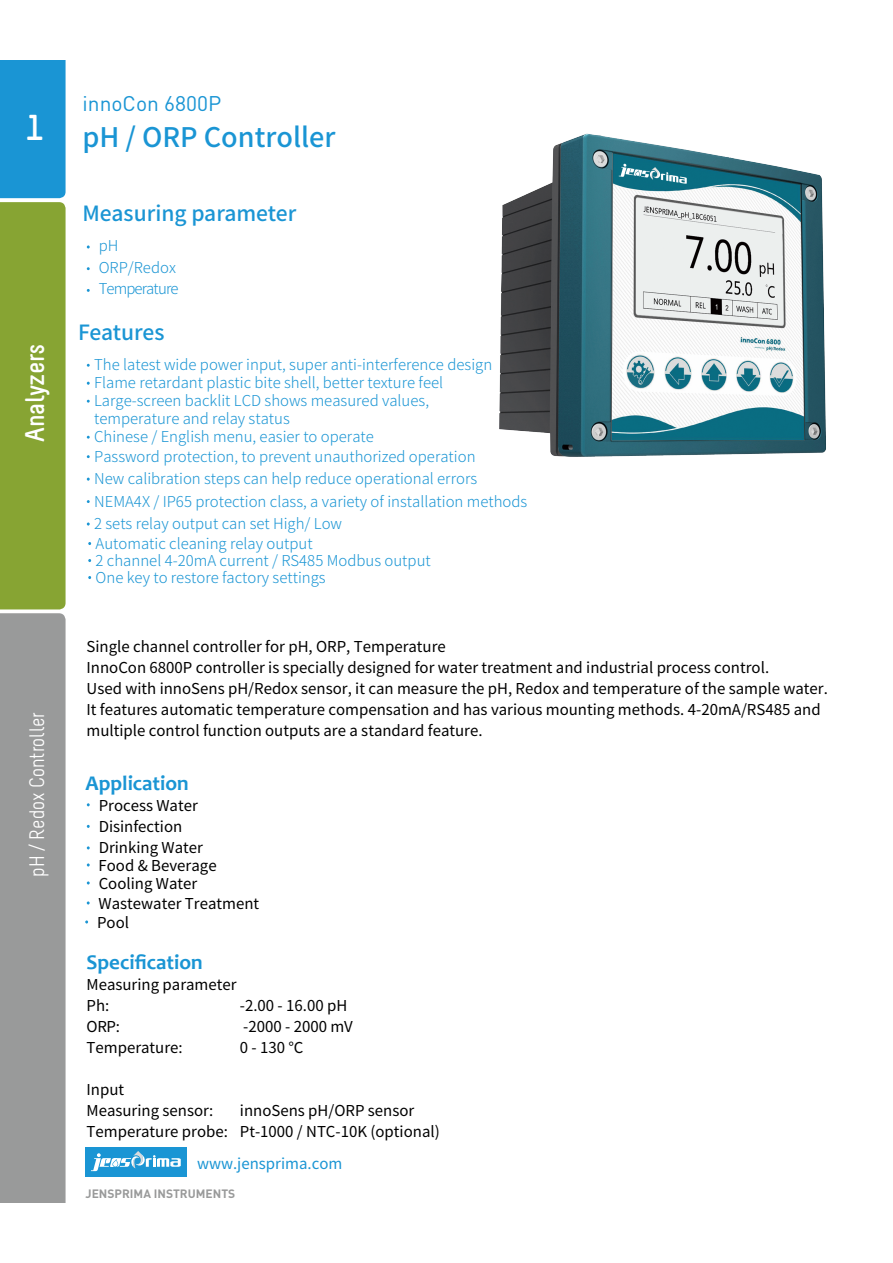
<style>
.page{position:relative;width:893px;height:1263px;background:#fff}
.page>*{position:absolute;margin:0;border:0;box-sizing:border-box;transform-origin:0 0}
.t1{font:700 36px "Melbourne";color:#fff}
.t2{font:500 27px "Source Han Sans CN";color:#1a95d4}
.t3{font:700 27px "Melbourne";color:#fff}
.t4{font:500 21px "Source Han Sans CN";color:#1a95d4}
.t5{font:700 21px "Candara";color:#1a95d4}
.t6{font:21px "Melbourne";color:#fff}
.t7{font:21px "DIN";color:#1a95d4}
.t8{font:15px/21px "Source Han Sans CN";color:#000}
.t9{font:300 15px/18px "Source Han Sans CN";color:#1a95d4}
.t10{font:300 15px/21.8px "Source Han Sans CN";letter-spacing:-.06em;color:#1a95d4}
.t11{font:15px "Source Han Sans CN";color:#1a95d4}
.t12{font:700 12px "DIN";color:#999a9a}
</style>
<div class="page">
<div style="left:85px;top:1148px;width:102px;height:29px;background:#1a95d4"></div>
<svg style="left:91px;top:1151px;width:90px;height:20px"></svg>
<svg style="left:0;top:60px;width:66px;height:1142px;background:#839d7c"></svg>
<img style="left:499px;top:133px;width:327px;height:324px">
<h1 class="t1" style="left:26px;top:108px;width:17px">1</h1>
<h2 class="t3" style="left:21px;top:442px;width:100px;rotate:-90deg">Analyzers</h2>
<h3 class="t6" style="left:26px;top:877px;width:167px;rotate:-90deg">pH / Redox Controller</h3>
<h3 class="t7" style="left:82px;top:90px;width:140px">innoCon 6800P</h3>
<h2 class="t2" style="left:82px;top:122px;width:254px">pH / ORP Controller</h2>
<h3 class="t4" style="left:82px;top:201px;width:215px">Measuring parameter</h3>
<p class="t10" style="left:99px;top:235px;width:81px">pH<br>ORP/Redox<br>Temperature</p>
<h3 class="t4" style="left:78px;top:321px;width:88px">Features</h3>
<p class="t9" style="left:94px;top:356px;width:399px">The latest wide power input, super anti-interference design Flame retardant plastic bite shell, better texture feel Large-screen backlit LCD shows measured values, temperature and relay status<br>Chinese / English menu, easier to operate</p>
<p class="t9" style="left:94px;top:445px;width:435px;line-height:22.5px">Password protection, to prevent unauthorized operation<br>New calibration steps can help reduce operational errors NEMA4X / IP65 protection class, a variety of installation methods 2 sets relay output can set High/ Low</p>
<p class="t9" style="left:96px;top:535px;width:337px;line-height:17px">Automatic cleaning relay output<br>2 channel 4-20mA current / RS485 Modbus output<br>One key to restore factory settings</p>
<p class="t8" style="left:87px;top:636px;width:742px">Single channel controller for pH, ORP, Temperature<br>InnoCon 6800P controller is specially designed for water treatment and industrial process control.<br>Used with innoSens pH/Redox sensor, it can measure the pH, Redox and temperature of the sample water.<br>It features automatic temperature compensation and has various mounting methods. 4-20mA/RS485 and multiple control function outputs are a standard feature.</p>
<h3 class="t5" style="left:85px;top:771px;width:105px">Application</h3>
<p class="t8" style="left:99px;top:795px;width:106px">Process Water<br>Disinfection<br>Drinking Water</p>
<p class="t8" style="left:99px;top:873px;width:100px">Cooling Water</p>
<p class="t8" style="left:99px;top:855px;width:120px">Food &amp; Beverage</p>
<p class="t8" style="left:97px;top:894px;width:164px;line-height:19px">Wastewater Treatment<br>Pool</p>
<h3 class="t5" style="left:86px;top:950px;width:118px">Specification</h3>
<p class="t8" style="left:86px;top:974px;width:152px">Measuring parameter<br>Ph:<br>ORP:<br>Temperature:</p>
<p class="t8" style="left:86px;top:1079px;width:143px">Input<br>Measuring sensor:<br>Temperature probe:</p>
<p class="t8" style="left:240px;top:995px;width:114px">-2.00 - 16.00 pH -2000 - 2000 mV<br>0 - 130 ℃</p>
<p class="t8" style="left:240px;top:1100px;width:201px">innoSens pH/ORP sensor<br>Pt-1000 / NTC-10K (optional)</p>
<p class="t11" style="left:197px;top:1155px;width:147px">www.jensprima.com</p>
<p class="t12" style="left:85px;top:1186px;width:151px">JENSPRIMA INSTRUMENTS</p>
</div>
